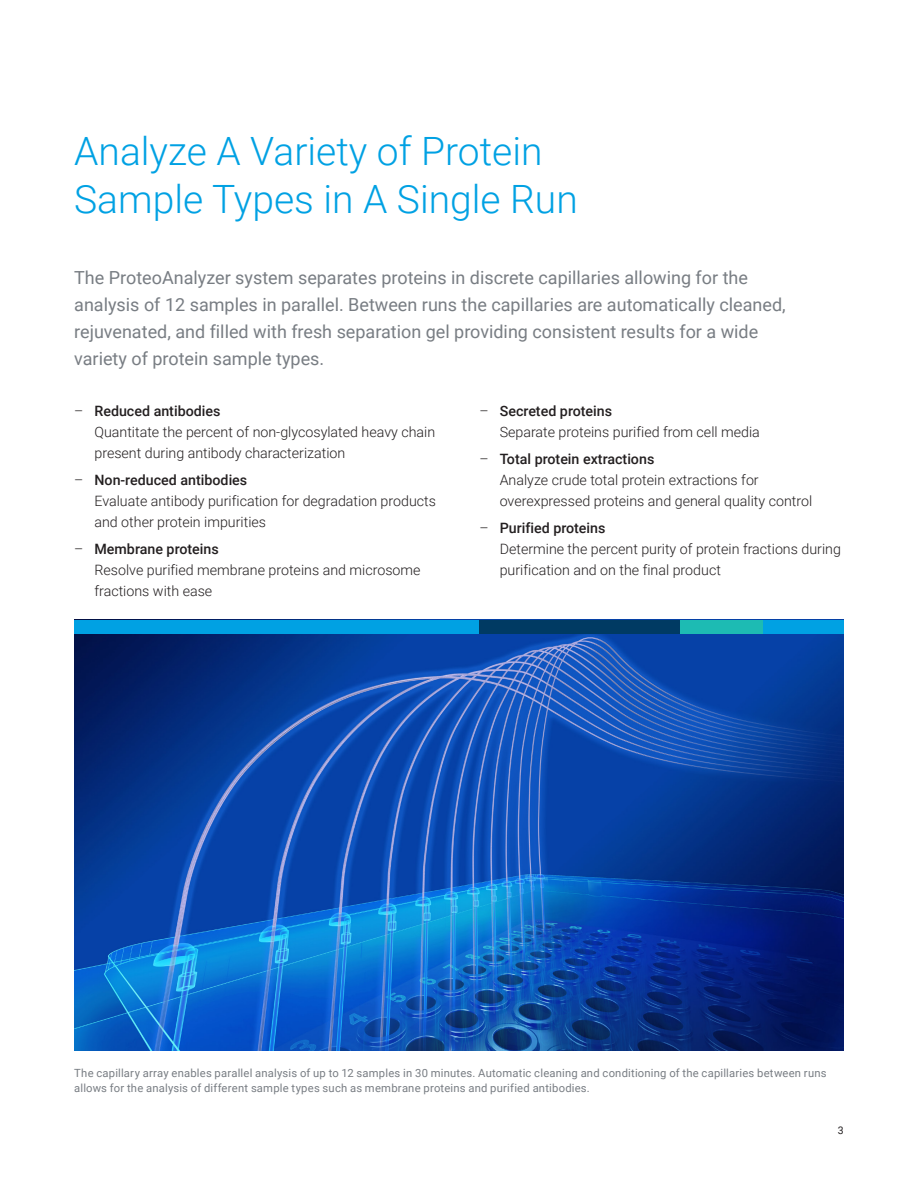
<style>
.page{position:relative;width:918px;height:1188px;background:#fff}
.page>*{position:absolute;margin:0;border:0;box-sizing:border-box;transform-origin:0 0}
.t1{font:300 39px/48px "Roboto";color:#00a1e3}
.t2{font:18px/27px "Roboto";color:#787d83}
.t3{font:300 14.25px/21px "Roboto";color:#231f20}
.t4{font:11.25px/15px "Roboto";letter-spacing:.02em;color:#787d83}
.t5{font:10.5px "Roboto";color:#231f20}
.s1{font-weight:500}
</style>
<div class="page">
<img style="left:74px;top:633px;width:770px;height:418px">
<div style="left:74px;top:620px;width:770px;height:13px;background:#00a1e3"></div>
<div style="left:480px;top:620px;width:200px;height:13px;background:#003a63"></div>
<div style="left:680px;top:620px;width:82px;height:13px;background:#1dbbb3"></div>
<h1 class="t1" style="left:74px;top:126px;width:505px">Analyze A Variety of Protein<br>Sample Types in A Single Run</h1>
<p class="t2" style="left:74px;top:263px;width:713px">The ProteoAnalyzer system separates proteins in discrete capillaries allowing for the analysis of 12 samples in parallel. Between runs the capillaries are automatically cleaned, rejuvenated, and filled with fresh separation gel providing consistent results for a wide variety of protein sample types.</p>
<p class="t3" style="left:94px;top:400px;width:342px;text-indent:-20px">– <span class="s1">Reduced antibodies<br></span>Quantitate the percent of non-glycosylated heavy chain present during antibody characterization</p>
<p class="t3" style="left:94px;top:469px;width:343px;text-indent:-20px">– <span class="s1">Non-reduced antibodies<br></span>Evaluate antibody purification for degradation products and other protein impurities</p>
<p class="t3" style="left:94px;top:538px;width:328px;text-indent:-20px">– <span class="s1">Membrane proteins<br></span>Resolve purified membrane proteins and microsome fractions with ease</p>
<p class="t3" style="left:500px;top:400px;width:262px;text-indent:-20px">– <span class="s1">Secreted proteins<br></span>Separate proteins purified from cell media</p>
<p class="t3" style="left:500px;top:448px;width:314px;text-indent:-20px">– <span class="s1">Total protein extractions<br></span>Analyze crude total protein extractions for overexpressed proteins and general quality control</p>
<p class="t3" style="left:500px;top:517px;width:343px;text-indent:-20px">– <span class="s1">Purified proteins<br></span>Determine the percent purity of protein fractions during purification and on the final product</p>
<p class="t4" style="left:74px;top:1065px;width:754px">The capillary array enables parallel analysis of up to 12 samples in 30 minutes. Automatic cleaning and conditioning of the capillaries between runs allows for the analysis of different sample types such as membrane proteins and purified antibodies.</p>
<p class="t5" style="left:838px;top:1123px;width:7px">3</p>
</div>
